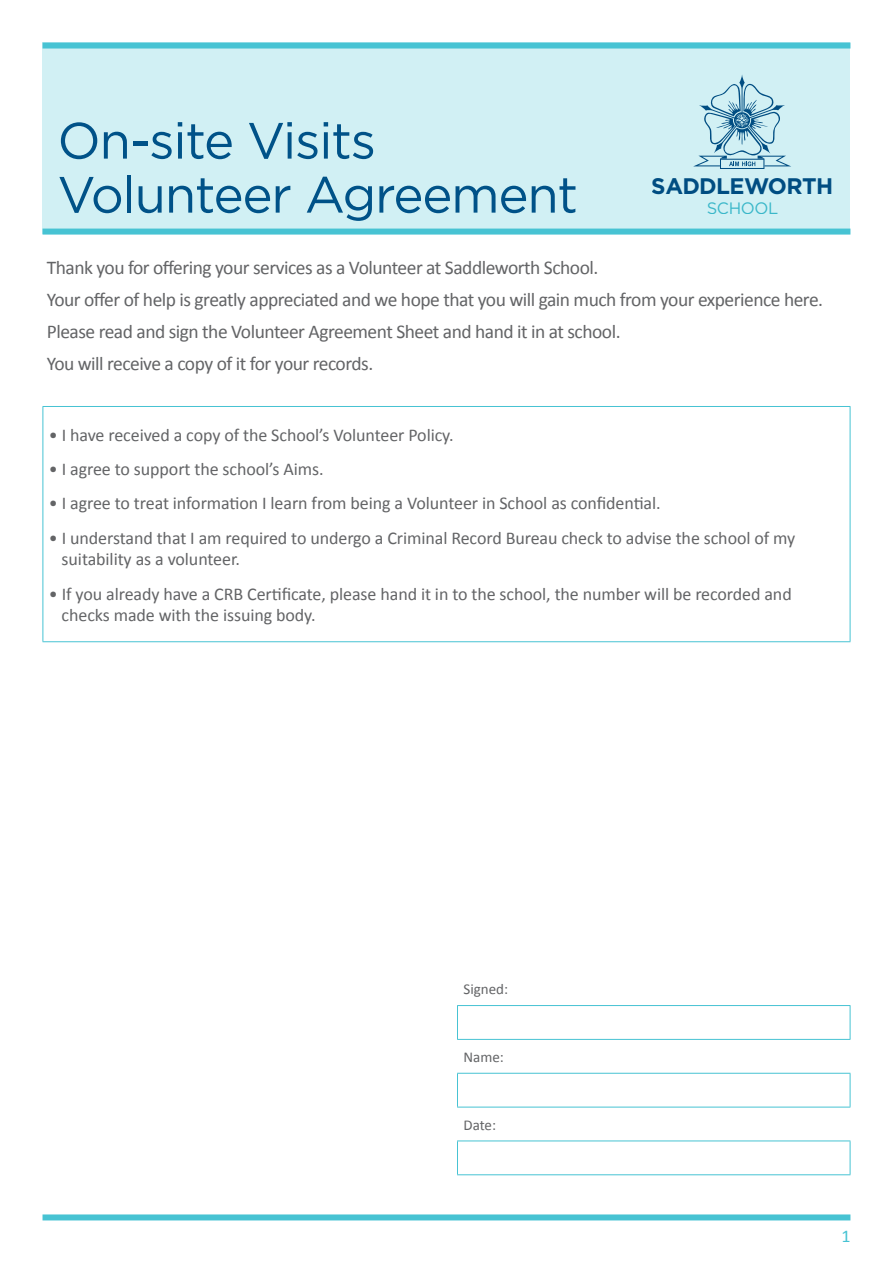
<style>
.page{position:relative;width:893px;height:1263px;background:#fff}
.page>*{position:absolute;margin:0;border:0;box-sizing:border-box;transform-origin:0 0}
.t1{font:51px/54px "Gotham";letter-spacing:-.025em;color:#005288}
.t2{font:700 22.5px "Gotham";letter-spacing:-.025em;color:#005288}
.t3{font:19.5px/32px "Calibri";letter-spacing:-.025em;color:#636466}
.t4{font:18px/21.6px "Calibri";letter-spacing:-.005em;color:#636466}
.t5{font:18px "Calibri";color:#47c3d3}
.t6{font:16.5px "Gotham";letter-spacing:-.025em;color:#47c3d3}
.t7{font:15px "Calibri";color:#636466}
</style>
<div class="page">
<div style="left:43px;top:1214px;width:807px;height:6px;background:#47c3d3"></div>
<div style="left:43px;top:43px;width:807px;height:191px;background:#d1f0f4"></div>
<div style="left:43px;top:229px;width:807px;height:6px;background:#47c3d3"></div>
<div style="left:43px;top:43px;width:807px;height:6px;background:#47c3d3"></div>
<svg style="left:693px;top:75px;width:98px;height:94px"></svg>
<hr style="left:43px;top:406px;width:807px;height:1px;background:#47c3d3">
<hr style="left:43px;top:407px;width:1px;height:234px;background:#47c3d3">
<hr style="left:850px;top:407px;width:1px;height:234px;background:#47c3d3">
<hr style="left:43px;top:641px;width:807px;height:1px;background:#47c3d3">
<hr style="left:457px;top:1005px;width:393px;height:1px;background:#47c3d3">
<hr style="left:457px;top:1006px;width:1px;height:33px;background:#47c3d3">
<hr style="left:850px;top:1006px;width:1px;height:33px;background:#47c3d3">
<hr style="left:457px;top:1039px;width:393px;height:1px;background:#47c3d3">
<hr style="left:457px;top:1073px;width:393px;height:1px;background:#47c3d3">
<hr style="left:457px;top:1073px;width:1px;height:34px;background:#47c3d3">
<hr style="left:850px;top:1073px;width:1px;height:34px;background:#47c3d3">
<hr style="left:457px;top:1107px;width:393px;height:1px;background:#47c3d3">
<hr style="left:457px;top:1140px;width:393px;height:1px;background:#47c3d3">
<hr style="left:457px;top:1141px;width:1px;height:33px;background:#47c3d3">
<hr style="left:850px;top:1141px;width:1px;height:33px;background:#47c3d3">
<hr style="left:457px;top:1174px;width:393px;height:1px;background:#47c3d3">
<h1 class="t1" style="left:57px;top:113px;width:522px">On-site Visits<br>Volunteer Agreement</h1>
<p class="t2" style="left:652px;top:171px;width:183px">SADDLEWORTH</p>
<p class="t6" style="left:707px;top:199px;width:73px">SCHOOL</p>
<p class="t3" style="left:47px;top:252px;width:778px">Thank you for offering your services as a Volunteer at Saddleworth School.<br>Your offer of help is greatly appreciated and we hope that you will gain much from your experience here.<br>Please read and sign the Volunteer Agreement Sheet and hand it in at school.<br>You will receive a copy of it for your records.</p>
<p class="t4" style="left:49px;top:424px;width:406px">• I have received a copy of the School’s Volunteer Policy.</p>
<p class="t4" style="left:49px;top:458px;width:276px">• I agree to support the school’s Aims.</p>
<p class="t4" style="left:49px;top:493px;width:613px">• I agree to treat information I learn from being a Volunteer in School as confidential.</p>
<p class="t4" style="left:62px;top:527px;width:735px;text-indent:-13px">• I understand that I am required to undergo a Criminal Record Bureau check to advise the school of my suitability as a volunteer.</p>
<p class="t4" style="left:62px;top:583px;width:732px;text-indent:-13px">• If you already have a CRB Certificate, please hand it in to the school, the number will be recorded and checks made with the issuing body.</p>
<p class="t7" style="left:463px;top:980px;width:46px">Signed:</p>
<p class="t7" style="left:463px;top:1047px;width:42px">Name:</p>
<p class="t7" style="left:463px;top:1115px;width:34px">Date:</p>
<p class="t5" style="left:841px;top:1225px;width:11px">1</p>
</div>
